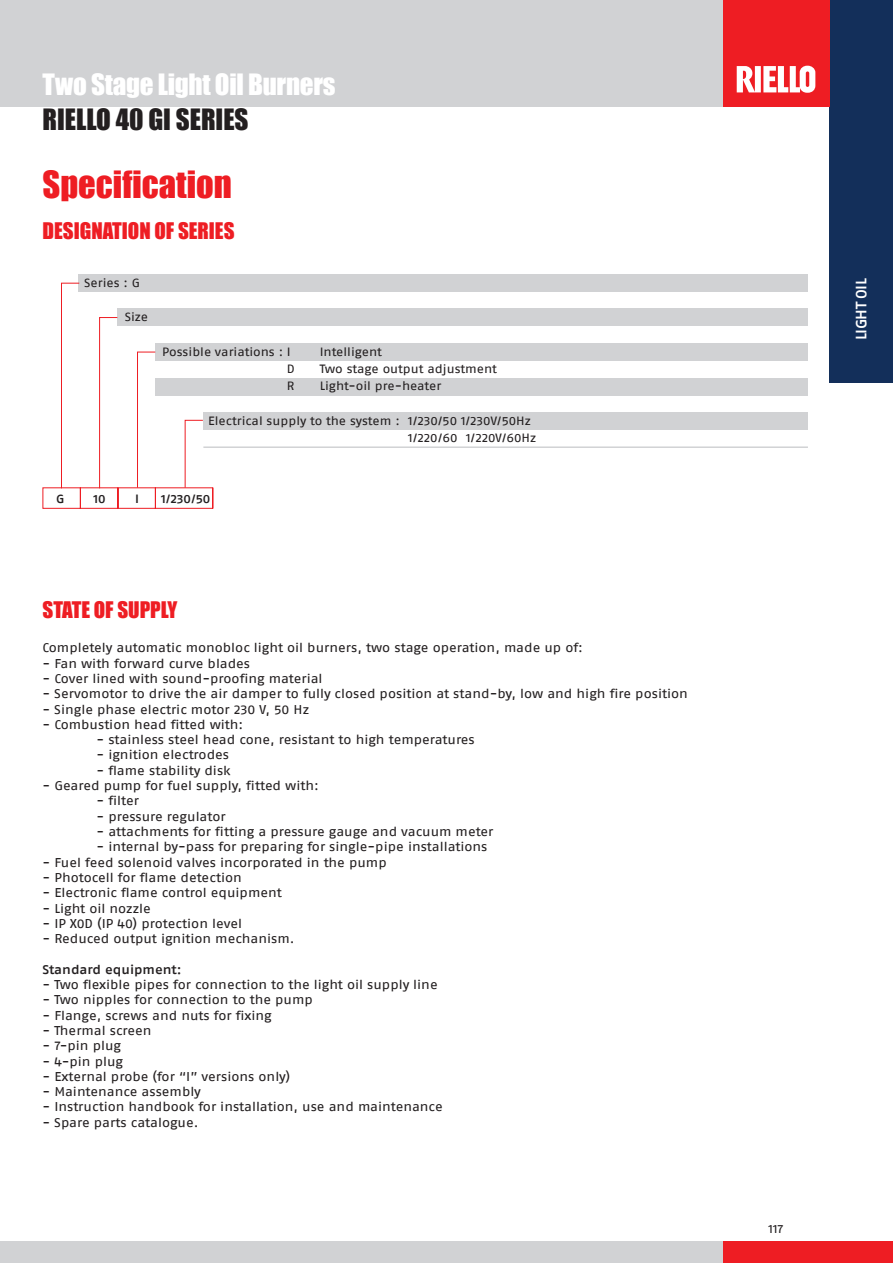
<style>
.page{position:relative;width:893px;height:1263px;background:#fff}
.page>*{position:absolute;margin:0;border:0;box-sizing:border-box;transform-origin:0 0}
.SOTTOtitolo{font:34.5px "Impact";color:#ee1d23}
.TITOLO{font:27px "Impact";letter-spacing:-.01em;color:#fff}
.NOME_prodotto_grigio{font:27px "Impact";color:#231f20}
.ARGOMENTI{font:21px "Impact";color:#ee1d23}
.t1{font:500 15px "Fago Ex Lf";letter-spacing:-.04em;color:#fff}
.TESTI{font:12.75px "Fago Ex Lf";color:#231f20}
.TESTI-2{font:500 12.75px "Fago Ex Lf";color:#231f20}
.TESTI_designation_of{font:12px "Fago Ex Lf";color:#231f20}
.TESTI_tabella_Dimens{font:500 12px "Fago Ex Lf";letter-spacing:-.005em;color:#231f20}
</style>
<div class="page">
<div style="left:0;top:0;width:893px;height:106px;background:#d1d2d4"></div>
<div style="left:0;top:1242px;width:830px;height:21px;background:#d1d2d4"></div>
<div style="left:829px;top:0;width:64px;height:383px;background:#132f5a"></div>
<div style="left:723px;top:0;width:106px;height:106px;background:#ee1d23"></div>
<div style="left:723px;top:1242px;width:170px;height:21px;background:#ee1d23"></div>
<svg style="left:737px;top:66px;width:78px;height:27px"></svg>
<div style="left:156px;top:378px;width:652px;height:17px;background:#d1d2d4"></div>
<div style="left:79px;top:274px;width:729px;height:17px;background:#d1d2d4"></div>
<div style="left:156px;top:343px;width:652px;height:17px;background:#d1d2d4"></div>
<div style="left:118px;top:309px;width:690px;height:17px;background:#d1d2d4"></div>
<div style="left:203px;top:412px;width:605px;height:17px;background:#d1d2d4"></div>
<svg style="left:42px;top:282px;width:172px;height:227px"></svg>
<hr style="left:203px;top:446px;width:605px;height:2px;background:#d1d2d4">
<p class="TITOLO" style="left:43px;top:64px;width:294px">Two Stage Light Oil Burners</p>
<p class="NOME_prodotto_grigio" style="left:43px;top:98px;width:208px">RIELLO 40 GI SERIES</p>
<p class="SOTTOtitolo" style="left:43px;top:158px;width:191px">Specification</p>
<p class="ARGOMENTI" style="left:43px;top:214px;width:194px">DESIGNATION OF SERIES</p>
<p class="TESTI_designation_of" style="left:84px;top:275px;width:57px">Series : G</p>
<p class="TESTI_designation_of" style="left:125px;top:310px;width:25px">Size</p>
<p class="TESTI_designation_of" style="left:162px;top:344px;width:130px">Possible variations : I</p>
<p class="TESTI_designation_of" style="left:320px;top:344px;width:64px">Intelligent</p>
<p class="TESTI_designation_of" style="left:287px;top:362px;width:10px">D</p>
<p class="TESTI_designation_of" style="left:320px;top:362px;width:179px">Two stage output adjustment</p>
<p class="TESTI_designation_of" style="left:287px;top:379px;width:9px">R</p>
<p class="TESTI_designation_of" style="left:320px;top:379px;width:123px">Light-oil pre-heater</p>
<p class="TESTI_designation_of" style="left:208px;top:413px;width:324px">Electrical supply to the system : 1/230/50 1/230V/50Hz</p>
<p class="TESTI_designation_of" style="left:408px;top:431px;width:129px">1/220/60 1/220V/60Hz</p>
<p class="TESTI_tabella_Dimens" style="left:56px;top:491px;width:10px">G</p>
<p class="TESTI_tabella_Dimens" style="left:93px;top:491px;width:14px">10</p>
<p class="TESTI_tabella_Dimens" style="left:135px;top:491px;width:5px">I</p>
<p class="TESTI_tabella_Dimens" style="left:161px;top:491px;width:51px">1/230/50</p>
<p class="ARGOMENTI" style="left:43px;top:593px;width:136px">STATE OF SUPPLY</p>
<p class="TESTI" style="left:43px;top:640px;width:542px">Completely automatic monobloc light oil burners, two stage operation, made up of:</p>
<p class="TESTI" style="left:43px;top:656px;width:209px">- Fan with forward curve blades</p>
<p class="TESTI" style="left:43px;top:671px;width:282px">- Cover lined with sound-proofing material</p>
<p class="TESTI" style="left:43px;top:686px;width:647px">- Servomotor to drive the air damper to fully closed position at stand-by, low and high fire position</p>
<p class="TESTI" style="left:43px;top:701px;width:268px">- Single phase electric motor 230 V, 50 Hz</p>
<p class="TESTI" style="left:43px;top:717px;width:202px">- Combustion head fitted with:</p>
<p class="TESTI" style="left:97px;top:732px;width:380px">- stainless steel head cone, resistant to high temperatures</p>
<p class="TESTI" style="left:97px;top:747px;width:134px">- ignition electrodes</p>
<p class="TESTI" style="left:97px;top:763px;width:136px">- flame stability disk</p>
<p class="TESTI" style="left:43px;top:778px;width:278px">- Geared pump for fuel supply, fitted with:</p>
<p class="TESTI" style="left:97px;top:793px;width:44px">- filter</p>
<p class="TESTI" style="left:97px;top:809px;width:131px">- pressure regulator</p>
<p class="TESTI" style="left:97px;top:824px;width:399px">- attachments for fitting a pressure gauge and vacuum meter</p>
<p class="TESTI" style="left:97px;top:839px;width:392px">- internal by-pass for preparing for single-pipe installations</p>
<p class="TESTI" style="left:43px;top:854px;width:346px">- Fuel feed solenoid valves incorporated in the pump</p>
<p class="TESTI" style="left:43px;top:870px;width:201px">- Photocell for flame detection</p>
<p class="TESTI" style="left:43px;top:885px;width:241px">- Electronic flame control equipment</p>
<p class="TESTI" style="left:43px;top:900px;width:110px">- Light oil nozzle</p>
<p class="TESTI" style="left:43px;top:916px;width:201px">- IP X0D (IP 40) protection level</p>
<p class="TESTI" style="left:43px;top:931px;width:254px">- Reduced output ignition mechanism.</p>
<p class="TESTI-2" style="left:43px;top:962px;width:140px">Standard equipment:</p>
<p class="TESTI" style="left:43px;top:977px;width:397px">- Two flexible pipes for connection to the light oil supply line</p>
<p class="TESTI" style="left:43px;top:992px;width:272px">- Two nipples for connection to the pump</p>
<p class="TESTI" style="left:43px;top:1007px;width:231px">- Flange, screws and nuts for fixing</p>
<p class="TESTI" style="left:43px;top:1023px;width:110px">- Thermal screen</p>
<p class="TESTI" style="left:43px;top:1038px;width:80px">- 7-pin plug</p>
<p class="TESTI" style="left:43px;top:1053px;width:82px">- 4-pin plug</p>
<p class="TESTI" style="left:43px;top:1069px;width:249px">- External probe (for “I” versions only)</p>
<p class="TESTI" style="left:43px;top:1084px;width:160px">- Maintenance assembly</p>
<p class="TESTI" style="left:43px;top:1099px;width:402px">- Instruction handbook for installation, use and maintenance</p>
<p class="TESTI" style="left:43px;top:1115px;width:157px">- Spare parts catalogue.</p>
<p class="t1" style="left:852px;top:340px;width:63px;rotate:-90deg">LIGHT OIL</p>
<p class="TESTI_designation_of" style="left:769px;top:1222px;width:16px">117</p>
</div>
